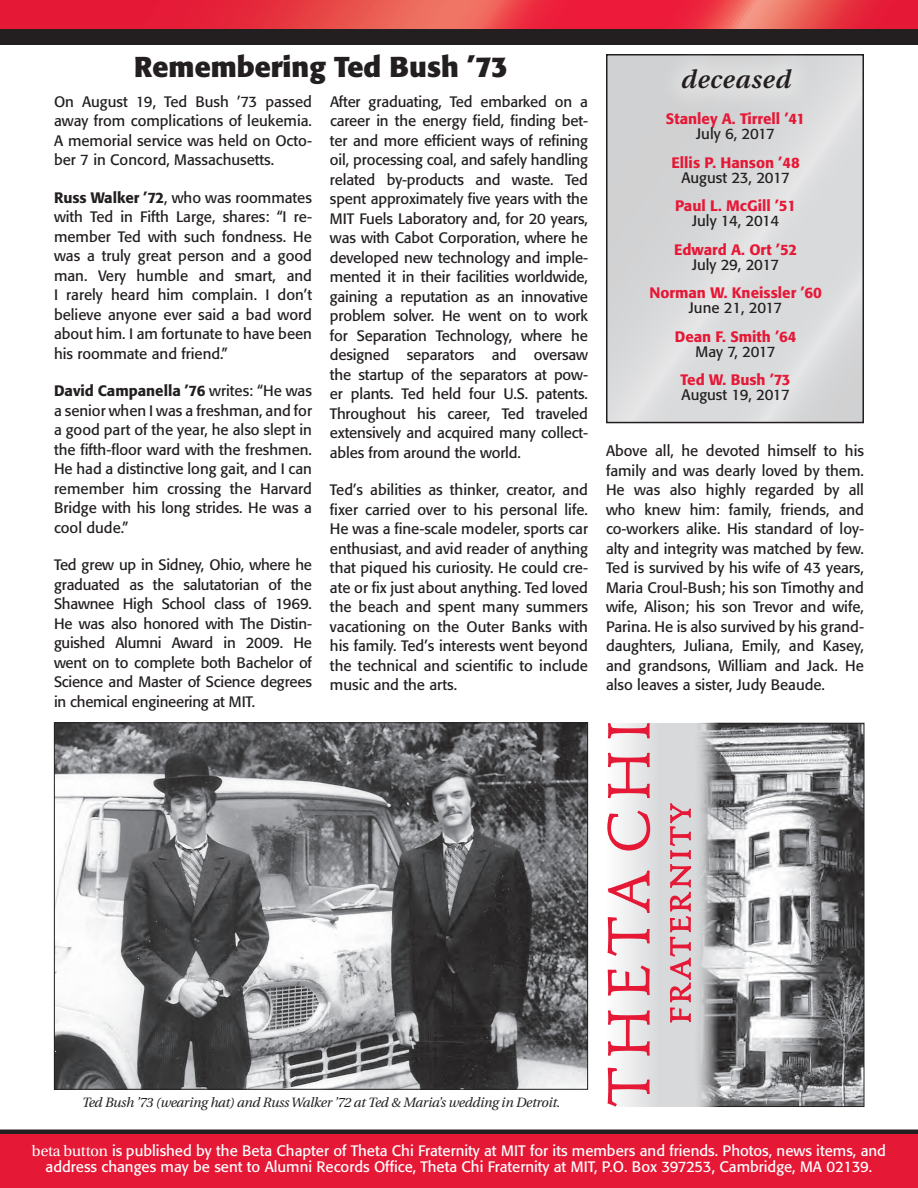
<style>
.page{position:relative;width:918px;height:1188px;background:#fff}
.page>*{position:absolute;margin:0;border:0;box-sizing:border-box;transform-origin:0 0}
.headline{font:700 28.5px "Formata";color:#231f20}
.t1{font:italic 600 25.5px "Utopia";letter-spacing:.035em;color:#231f20}
.body_text_compact{font:15px/19.5px "Formata";color:#231f20;text-align:justify}
.body_text_compact-2{font:15px/15.8px "Formata";color:#fff;text-align:center}
.t2{font:500 15px/15px "Formata";color:#e51836;text-align:center}
.t3{font:italic 13.5px "Utopia";letter-spacing:-.02em;color:#231f20}
.s1{font-weight:500}
.s2{font-weight:400;color:#231f20}
.s3{font-weight:500;color:#e51836}
.s4{font-family:"Utopia Headline";font-size:19.5px}
</style>
<div class="page">
<svg style="left:607px;top:723px;width:83px;height:384px;background:#dfdfe1"></svg>
<svg style="left:670px;top:803px;width:20px;height:220px;background:#dc98a3"></svg>
<svg style="left:608px;top:1068px;width:42px;height:39px"></svg>
<svg style="left:608px;top:1010px;width:42px;height:46px"></svg>
<svg style="left:608px;top:965px;width:42px;height:31px"></svg>
<svg style="left:608px;top:871px;width:42px;height:85px"></svg>
<svg style="left:607px;top:811px;width:43px;height:40px"></svg>
<svg style="left:608px;top:753px;width:42px;height:45px"></svg>
<svg style="left:608px;top:723px;width:42px;height:15px"></svg>
<svg style="left:0;top:0;width:918px;height:29px;background:#e93845"></svg>
<div style="left:0;top:1134px;width:918px;height:54px;background:#e51836"></div>
<div style="left:0;top:29px;width:918px;height:15px;background:#231f20"></div>
<img style="left:56px;top:724px;width:530px;height:364px">
<hr style="left:0;top:1130px;width:918px;height:4px;background:#231f20">
<div style="left:607px;top:55px;width:256px;height:368px;background:#d9dadb"></div>
<div style="left:606px;top:54px;width:258px;height:369px;border:2px solid #231f20"></div>
<div style="left:657px;top:45px;width:159px;height:69px;background:#fff;opacity:.33"></div>
<img style="left:692px;top:725px;width:170px;height:380px">
<div style="left:690px;top:723px;width:174px;height:384px;border:1px solid #231f20"></div>
<p class="headline" style="left:134px;top:49px;width:375px">Remembering Ted Bush ’73</p>
<p class="body_text_compact" style="left:54px;top:92px;width:260px">On August 19, Ted Bush ’73 passed away from complications of leukemia.<br>A memorial service was held on Octo&shy;ber 7 in Concord, Massachusetts.</p>
<p class="body_text_compact" style="left:54px;top:188px;width:260px"><span class="s1">Russ Walker ’72</span>, who was roommates with Ted in Fifth Large, shares: “I re&shy;member Ted with such fondness. He was a truly great person and a good man. Very humble and smart, and I rarely heard him complain. I don’t believe anyone ever said a bad word about him. I am fortunate to have been his roommate and friend.”</p>
<p class="body_text_compact" style="left:54px;top:381px;width:260px"><span class="s1">David Campanella ’76</span> writes: “He was a senior when I was a freshman, and for a good part of the year, he also slept in the fifth-floor ward with the freshmen.<br>He had a distinctive long gait, and I can remember him crossing the Harvard Bridge with his long strides. He was a cool dude.”</p>
<p class="body_text_compact" style="left:54px;top:555px;width:260px">Ted grew up in Sidney, Ohio, where he graduated as the salutatorian of the Shawnee High School class of 1969.<br>He was also honored with The Distin&shy;guished Alumni Award in 2009. He went on to complete both Bachelor of Science and Master of Science degrees in chemical engineering at MIT.</p>
<p class="body_text_compact" style="left:330px;top:92px;width:260px">After graduating, Ted embarked on a career in the energy field, finding bet&shy;ter and more efficient ways of refining oil, processing coal, and safely handling related by-products and waste. Ted spent approximately five years with the MIT Fuels Laboratory and, for 20 years, was with Cabot Corporation, where he developed new technology and imple&shy;mented it in their facilities worldwide, gaining a reputation as an innovative problem solver. He went on to work for Separation Technology, where he designed separators and oversaw the startup of the separators at pow&shy;er plants. Ted held four U.S. patents.<br>Throughout his career, Ted traveled extensively and acquired many collect&shy;ables from around the world.</p>
<p class="body_text_compact" style="left:330px;top:480px;width:260px">Ted’s abilities as thinker, creator, and fixer carried over to his personal life.<br>He was a fine-scale modeler, sports car enthusiast, and avid reader of anything that piqued his curiosity. He could cre&shy;ate or fix just about anything. Ted loved the beach and spent many summers vacationing on the Outer Banks with his family. Ted’s interests went beyond the technical and scientific to include music and the arts.</p>
<p class="t1" style="left:681px;top:65px;width:111px">deceased</p>
<p class="t2" style="left:666px;top:111px;width:141px">Stanley A. Tirrell ’41<br><span class="s2">July 6, 2017</span></p>
<p class="t2" style="left:671px;top:155px;width:130px">Ellis P. Hanson ’48<br><span class="s2">August 23, 2017</span></p>
<p class="t2" style="left:675px;top:198px;width:122px">Paul L. McGill ’51<br><span class="s2">July 14, 2014</span></p>
<p class="t2" style="left:674px;top:242px;width:125px">Edward A. Ort ’52<br><span class="s2">July 29, 2017</span></p>
<p class="t2" style="left:649px;top:285px;width:174px">Norman W. Kneissler ’60<br><span class="s2">June 21, 2017</span></p>
<p class="t2" style="left:675px;top:329px;width:123px">Dean F. Smith ’64<br><span class="s2">May 7, 2017</span></p>
<p class="body_text_compact" style="left:681px;top:373px;width:112px;line-height:15px"><span class="s3">Ted W. Bush ’73<br></span>August 19, 2017</p>
<p class="body_text_compact" style="left:606px;top:441px;width:260px">Above all, he devoted himself to his family and was dearly loved by them.<br>He was also highly regarded by all who knew him: family, friends, and co-workers alike. His standard of loy&shy;alty and integrity was matched by few.<br>Ted is survived by his wife of 43 years, Maria Croul-Bush; his son Timothy and wife, Alison; his son Trevor and wife, Parina. He is also survived by his grand&shy;daughters, Juliana, Emily, and Kasey, and grandsons, William and Jack. He also leaves a sister, Judy Beaude.</p>
<p class="t3" style="left:82px;top:1095px;width:480px">Ted Bush ’73 (wearing hat) and Russ Walker ’72 at Ted &amp; Maria’s wedding in Detroit.</p>
<p class="body_text_compact-2" style="left:32px;top:1143px;width:856px"><span class="s4">beta button</span> is published by the Beta Chapter of Theta Chi Fraternity at MIT for its members and friends. Photos, news items, and address changes may be sent to Alumni Records Office, Theta Chi Fraternity at MIT, P.O. Box 397253, Cambridge, MA 02139.</p>
</div>
